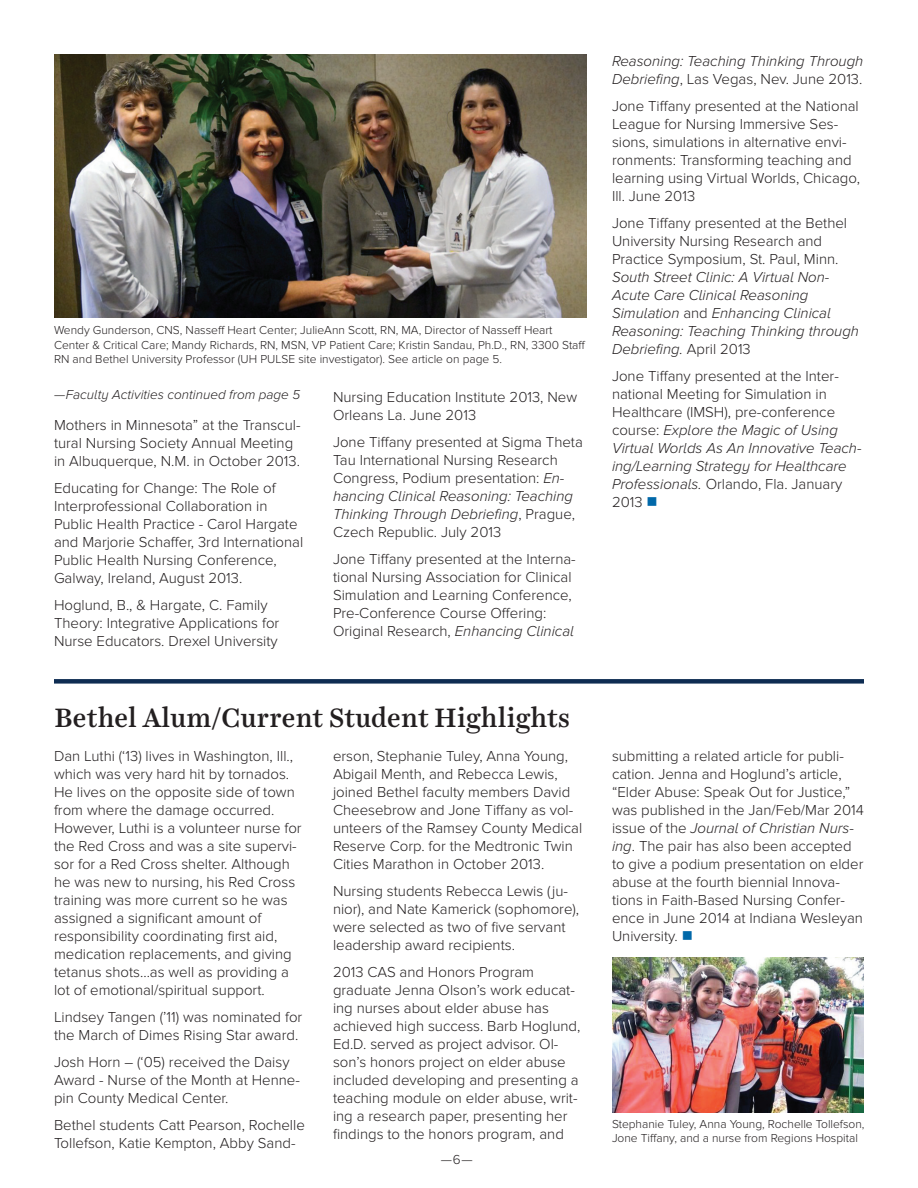
<style>
.page{position:relative;width:918px;height:1188px;background:#fff}
.page>*{position:absolute;margin:0;border:0;box-sizing:border-box;transform-origin:0 0}
.t1{font:500 27px "Harriet Text";color:#231f20}
.t2{font:300 15px/18px "Proxima Nova";color:#231f20}
.t3{font:italic 300 15px/18px "Proxima Nova A";color:#231f20}
.t4{font:italic 300 13.5px "Proxima Nova A";color:#231f20}
.t5{font:300 13.5px "Proxima Nova";color:#231f20}
.t6{font:300 12px/14.4px "Proxima Nova";color:#231f20}
.s1{font-family:"Proxima Nova A";font-style:italic}
.s2{font-family:"Proxima Nova";font-style:normal}
.s3{color:#0068a9}
</style>
<div class="page">
<img style="left:54px;top:54px;width:532px;height:264px">
<div style="left:54px;top:679px;width:810px;height:5px;background:#0e2c52"></div>
<img style="left:612px;top:958px;width:252px;height:155px">
<p class="t6" style="left:54px;top:323px;width:500px">Wendy Gunderson, CNS, Nasseff Heart Center; JulieAnn Scott, RN, MA, Director of Nasseff Heart</p>
<p class="t6" style="left:54px;top:338px;width:533px">Center &amp; Critical Care; Mandy Richards, RN, MSN, VP Patient Care; Kristin Sandau, Ph.D., RN, 3300 Staff<br>RN and Bethel University Professor (UH PULSE site investigator). See article on page 5.</p>
<p class="t2" style="left:333px;top:388px;width:246px">Nursing Education Institute 2013, New<br>Orleans La. June 2013</p>
<p class="t2" style="left:333px;top:433px;width:251px">Jone Tiffany presented at Sigma Theta Tau International Nursing Research Congress, Podium presentation: <span class="s1">En&shy;hancing Clinical Reasoning: Teaching Thinking Through Debriefing</span>, Prague, Czech Republic. July 2013</p>
<p class="t2" style="left:333px;top:550px;width:244px">Jone Tiffany presented at the Interna&shy;tional Nursing Association for Clinical Simulation and Learning Conference, Pre-Conference Course Offering:<br>Original Research, <span class="s1">Enhancing Clinical</span></p>
<p class="t4" style="left:54px;top:388px;width:248px">—Faculty Activities continued from page 5</p>
<p class="t2" style="left:54px;top:416px;width:248px">Mothers in Minnesota” at the Transcul&shy;tural Nursing Society Annual Meeting in Albuquerque, N.M. in October 2013.</p>
<p class="t2" style="left:54px;top:479px;width:251px">Educating for Change: The Role of Interprofessional Collaboration in Public Health Practice - Carol Hargate and Marjorie Schaffer, 3rd International Public Health Nursing Conference, Galway, Ireland, August 2013.</p>
<p class="t2" style="left:54px;top:596px;width:227px">Hoglund, B., &amp; Hargate, C. Family<br>Theory: Integrative Applications for<br>Nurse Educators. Drexel University</p>
<p class="t1" style="left:54px;top:699px;width:518px">Bethel Alum/Current Student Highlights</p>
<p class="t2" style="left:333px;top:747px;width:251px">erson, Stephanie Tuley, Anna Young, Abigail Menth, and Rebecca Lewis, joined Bethel faculty members David Cheesebrow and Jone Tiffany as vol&shy;unteers of the Ramsey County Medical Reserve Corp. for the Medtronic Twin Cities Marathon in October 2013.</p>
<p class="t2" style="left:333px;top:882px;width:248px">Nursing students Rebecca Lewis (ju&shy;nior), and Nate Kamerick (sophomore), were selected as two of five servant leadership award recipients.</p>
<p class="t2" style="left:333px;top:963px;width:249px">2013 CAS and Honors Program graduate Jenna Olson’s work educat&shy;ing nurses about elder abuse has achieved high success. Barb Hoglund, Ed.D. served as project advisor. Ol&shy;son’s honors project on elder abuse included developing and presenting a teaching module on elder abuse, writ&shy;ing a research paper, presenting her findings to the honors program, and</p>
<p class="t2" style="left:54px;top:747px;width:249px">Dan Luthi (‘13) lives in Washington, Ill., which was very hard hit by tornados.<br>He lives on the opposite side of town from where the damage occurred.<br>However, Luthi is a volunteer nurse for the Red Cross and was a site supervi&shy;sor for a Red Cross shelter. Although he was new to nursing, his Red Cross training was more current so he was assigned a significant amount of responsibility coordinating first aid, medication replacements, and giving tetanus shots...as well as providing a lot of emotional/spiritual support.</p>
<p class="t2" style="left:54px;top:1008px;width:250px">Lindsey Tangen (’11) was nominated for the March of Dimes Rising Star award.</p>
<p class="t2" style="left:54px;top:1053px;width:247px">Josh Horn – (‘05) received the Daisy<br>Award - Nurse of the Month at Henne&shy;pin County Medical Center.</p>
<p class="t2" style="left:54px;top:1116px;width:252px">Bethel students Catt Pearson, Rochelle<br>Tollefson, Katie Kempton, Abby Sand-</p>
<p class="t5" style="left:441px;top:1152px;width:33px">—6—</p>
<p class="t3" style="left:612px;top:52px;width:253px">Reasoning: Teaching Thinking Through<br>Debriefing<span class="s2">, Las Vegas, Nev. June 2013.</span></p>
<p class="t2" style="left:612px;top:97px;width:250px">Jone Tiffany presented at the National League for Nursing Immersive Ses&shy;sions, simulations in alternative envi&shy;ronments: Transforming teaching and learning using Virtual Worlds, Chicago, Ill. June 2013</p>
<p class="t2" style="left:612px;top:214px;width:237px">Jone Tiffany presented at the Bethel<br>University Nursing Research and</p>
<p class="t3" style="left:612px;top:250px;width:228px"><span class="s2">Practice Symposium, St. Paul, Minn.<br></span>South Street Clinic: A Virtual Non-<br>Acute Care Clinical Reasoning</p>
<p class="t3" style="left:612px;top:304px;width:249px">Simulation <span class="s2">and</span> Enhancing Clinical<br>Reasoning: Teaching Thinking through<br>Debriefing. <span class="s2">April 2013</span></p>
<p class="t2" style="left:612px;top:367px;width:251px">Jone Tiffany presented at the Inter&shy;national Meeting for Simulation in Healthcare (IMSH), pre-conference course: <span class="s1">Explore the Magic of Using Virtual Worlds As An Innovative Teach&shy;ing/Learning Strategy for Healthcare Professionals.</span> Orlando, Fla. January 2013 <span class="s3">■</span></p>
<p class="t2" style="left:612px;top:747px;width:253px">submitting a related article for publi&shy;cation. Jenna and Hoglund’s article, “Elder Abuse: Speak Out for Justice,” was published in the Jan/Feb/Mar 2014 issue of the <span class="s1">Journal of Christian Nurs&shy;ing</span>. The pair has also been accepted to give a podium presentation on elder abuse at the fourth biennial Innova&shy;tions in Faith-Based Nursing Confer&shy;ence in June 2014 at Indiana Wesleyan University. <span class="s3">■</span></p>
<p class="t6" style="left:612px;top:1117px;width:254px">Stephanie Tuley, Anna Young, Rochelle Tollefson,<br>Jone Tiffany, and a nurse from Regions Hospital</p>
</div>
